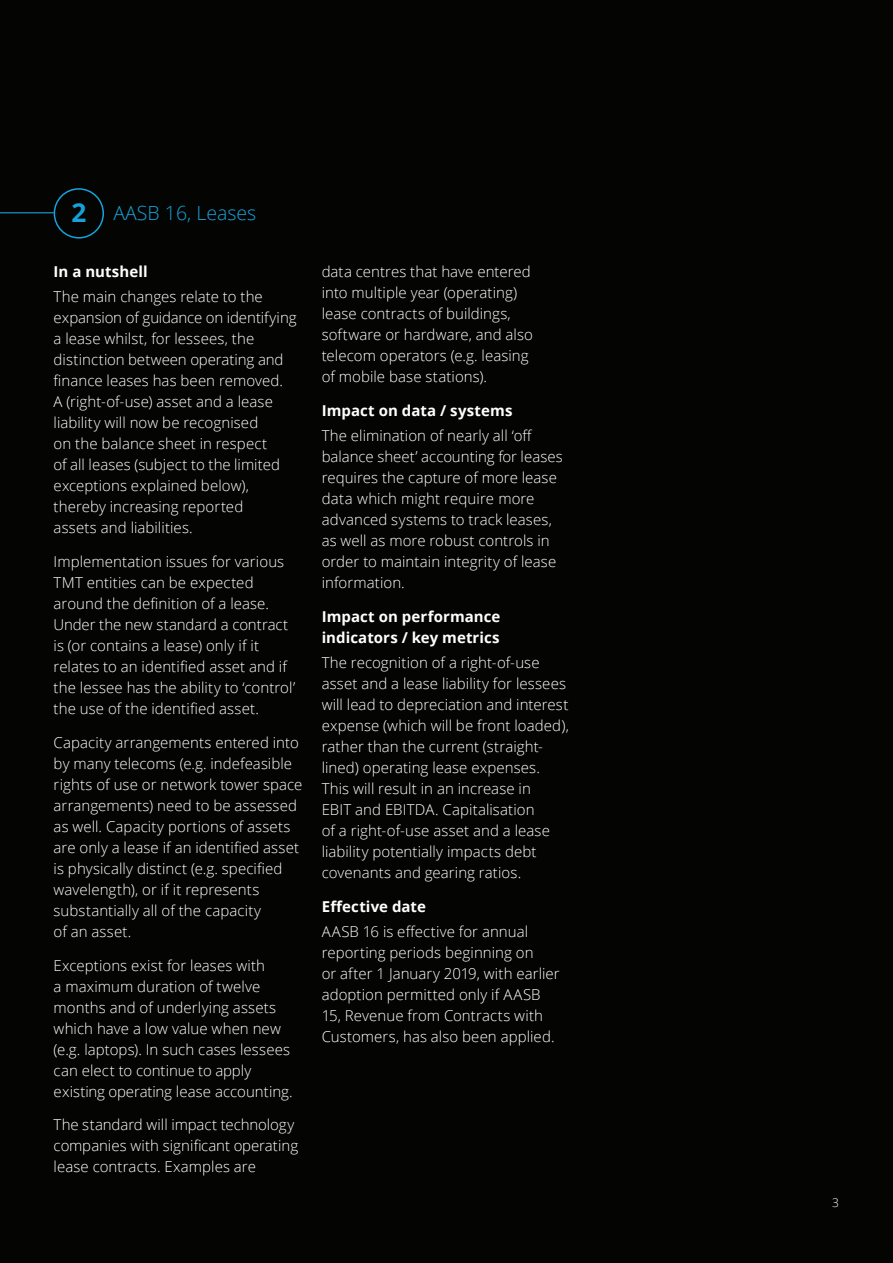
<style>
.page{position:relative;width:893px;height:1263px;background:#040503}
.page>*{position:absolute;margin:0;border:0;box-sizing:border-box;transform-origin:0 0}
.t1{font:300 19.5px "Open Sans";color:#17a1db}
.t2{font:300 15px/21px "Open Sans";letter-spacing:.005em;color:#fff}
.t3{font:700 15px/21px "Open Sans";letter-spacing:.005em;color:#fff}
.t4{font:300 12px "Open Sans";color:#fff}
.s1{font-weight:700;font-size:26.1px}
</style>
<div class="page">
<div style="left:54px;top:188px;width:50px;height:51px;border:2px solid #17a1db;border-radius:50%"></div>
<hr style="left:0;top:212px;width:53px;height:1px;background:#17a1db">
<h1 class="t1" style="left:71px;top:199px;width:186px"><span class="s1">2</span> AASB 16, Leases</h1>
<p class="t3" style="left:54px;top:261px;width:95px">In a nutshell</p>
<p class="t2" style="left:54px;top:286px;width:245px">The main changes relate to the expansion of guidance on identifying a lease whilst, for lessees, the distinction between operating and finance leases has been removed.<br>A (right-of-use) asset and a lease liability will now be recognised<br>on the balance sheet in respect<br>of all leases (subject to the limited exceptions explained below), thereby increasing reported<br>assets and liabilities.</p>
<p class="t2" style="left:54px;top:551px;width:243px">Implementation issues for various TMT entities can be expected around the definition of a lease.<br>Under the new standard a contract is (or contains a lease) only if it relates to an identified asset and if the lessee has the ability to ‘control’ the use of the identified asset.</p>
<p class="t2" style="left:54px;top:731px;width:250px">Capacity arrangements entered into by many telecoms (e.g. indefeasible rights of use or network tower space arrangements) need to be assessed as well. Capacity portions of assets are only a lease if an identified asset is physically distinct (e.g. specified wavelength), or if it represents substantially all of the capacity<br>of an asset.</p>
<p class="t2" style="left:54px;top:954px;width:241px">Exceptions exist for leases with<br>a maximum duration of twelve months and of underlying assets which have a low value when new (e.g. laptops). In such cases lessees can elect to continue to apply existing operating lease accounting.</p>
<p class="t2" style="left:54px;top:1114px;width:246px">The standard will impact technology companies with significant operating lease contracts. Examples are</p>
<p class="t2" style="left:322px;top:261px;width:213px">data centres that have entered into multiple year (operating) lease contracts of buildings, software or hardware, and also telecom operators (e.g. leasing of mobile base stations).</p>
<p class="t3" style="left:322px;top:399px;width:192px">Impact on data / systems</p>
<p class="t2" style="left:322px;top:425px;width:243px">The elimination of nearly all ‘off balance sheet’ accounting for leases requires the capture of more lease data which might require more advanced systems to track leases, as well as more robust controls in order to maintain integrity of lease information.</p>
<p class="t3" style="left:322px;top:605px;width:180px">Impact on performance indicators / key metrics</p>
<p class="t2" style="left:322px;top:652px;width:249px">The recognition of a right-of-use asset and a lease liability for lessees will lead to depreciation and interest expense (which will be front loaded), rather than the current (straight&shy;lined) operating lease expenses.<br>This will result in an increase in<br>EBIT and EBITDA. Capitalisation<br>of a right-of-use asset and a lease liability potentially impacts debt covenants and gearing ratios.</p>
<p class="t3" style="left:322px;top:895px;width:106px">Effective date</p>
<p class="t2" style="left:322px;top:921px;width:240px">AASB 16 is effective for annual reporting periods beginning on<br>or after 1 January 2019, with earlier adoption permitted only if AASB<br>15, Revenue from Contracts with<br>Customers, has also been applied.</p>
<p class="t4" style="left:832px;top:1194px;width:8px">3</p>
</div>
